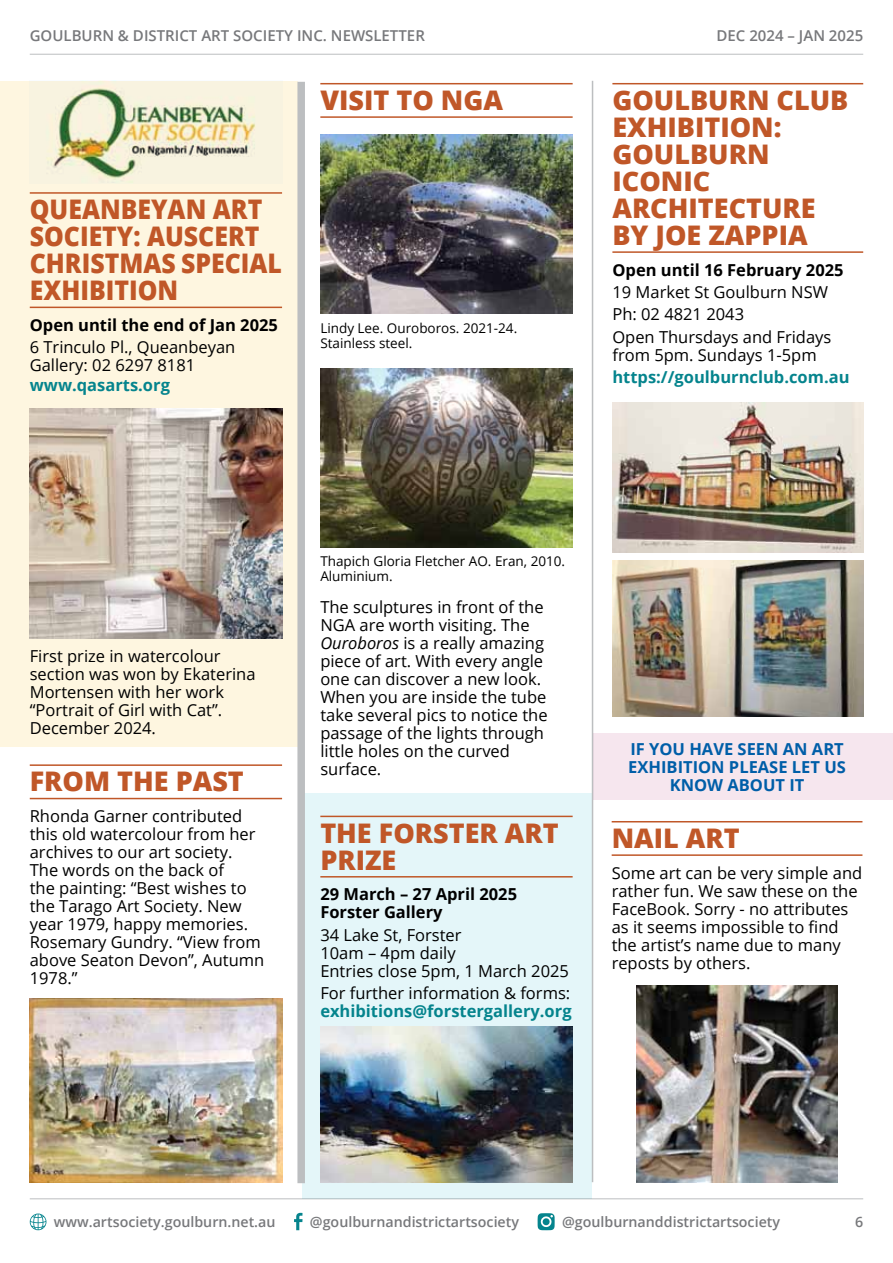
<style>
.page{position:relative;width:893px;height:1263px;background:#fff}
.page>*{position:absolute;margin:0;border:0;box-sizing:border-box;transform-origin:0 0}
.t1{font:800 27px/27px "Open Sans";color:#c05728}
.t2{font:800 27px/27px "Open Sans";color:#c05728;scale:.92 1}
.t3{font:16.5px/18px "Open Sans";color:#000}
.t4{font:700 16.5px/18px "Open Sans";color:#000}
.t5{font:700 16.5px "Open Sans";color:#05848d}
.t6{font:700 16.5px "Open Sans";color:#0068b4}
.t7{font:600 15px "Open Sans";color:#77787b}
.t8{font:600 14.25px "Open Sans";color:#77787b}
.t9{font:13.5px/15px "Open Sans";color:#000}
.s1{font-style:italic}
</style>
<div class="page">
<hr style="left:30px;top:54px;width:833px;height:1px;background:#bcbec0">
<hr style="left:30px;top:1198px;width:833px;height:1px;background:#bcbec0">
<svg style="left:30px;top:1213px;width:16px;height:17px"></svg>
<svg style="left:294px;top:1213px;width:8px;height:17px"></svg>
<svg style="left:538px;top:1213px;width:17px;height:17px"></svg>
<div style="left:302px;top:793px;width:290px;height:405px;background:#e4f6f9"></div>
<svg style="left:0;top:81px;width:297px;height:665px;background:#f8f1da"></svg>
<hr style="left:592px;top:81px;width:1px;height:1101px;background:#bcbec0">
<div style="left:297px;top:82px;width:8px;height:1101px;background:#bcbec0"></div>
<hr style="left:612px;top:83px;width:251px;height:1px;background:#c05728">
<hr style="left:612px;top:251px;width:251px;height:2px;background:#c05728">
<img style="left:637px;top:985px;width:200px;height:197px">
<hr style="left:612px;top:821px;width:250px;height:1px;background:#c05728">
<hr style="left:612px;top:854px;width:250px;height:2px;background:#c05728">
<hr style="left:320px;top:83px;width:253px;height:1px;background:#c05728">
<hr style="left:320px;top:116px;width:253px;height:2px;background:#c05728">
<img style="left:320px;top:134px;width:253px;height:180px">
<img style="left:320px;top:368px;width:253px;height:180px">
<img style="left:30px;top:408px;width:252px;height:230px">
<hr style="left:30px;top:192px;width:252px;height:2px;background:#c05728">
<hr style="left:30px;top:307px;width:252px;height:1px;background:#c05728">
<img style="left:30px;top:999px;width:252px;height:183px">
<img style="left:320px;top:1026px;width:253px;height:156px">
<hr style="left:30px;top:764px;width:252px;height:2px;background:#c05728">
<hr style="left:30px;top:798px;width:252px;height:1px;background:#c05728">
<img style="left:612px;top:403px;width:251px;height:150px">
<img style="left:612px;top:560px;width:251px;height:156px">
<hr style="left:320px;top:816px;width:253px;height:1px;background:#c05728">
<hr style="left:320px;top:876px;width:253px;height:1px;background:#c05728">
<div style="left:593px;top:733px;width:300px;height:66px;background:#f6e6ee"></div>
<p class="t7" style="left:30px;top:26px;width:397px">Goulburn &amp; District Art Society I nc. N ewsletter</p>
<p class="t7" style="left:717px;top:26px;width:148px">d ec 2024 – Jan 2025</p>
<h1 class="t2" style="left:30px;top:194px;width:78px">QUEANB</h1>
<h1 class="t2" style="left:137px;top:194px;width:36px">EYAN</h1>
<h1 class="t2" style="left:213px;top:194px;width:55px">ART</h1>
<h1 class="t2" style="left:30px;top:221px;width:19px">SOC</h1>
<h1 class="t2" style="left:30px;top:221px;width:251px;text-indent:50px">IETY: AUSC ERT<br>CHRISTMAS</h1>
<h1 class="t2" style="left:181px;top:248px;width:93px">SPECIAL</h1>
<h1 class="t2" style="left:30px;top:275px;width:139px">EXHIBITION</h1>
<p class="t4" style="left:30px;top:316px;width:250px">Open until the end of Jan 2025</p>
<p class="t3" style="left:30px;top:338px;width:207px">6 Trinculo Pl., Queanbeyan<br>Gallery: 02 6297 8181</p>
<p class="t5" style="left:30px;top:373px;width:142px">www.qasarts.org</p>
<h1 class="t1" style="left:320px;top:85px;width:184px">VISIT TO NGA</h1>
<p class="t9" style="left:320px;top:320px;width:198px">Lindy Lee. Ouroboros. 2021-24.<br>Stainless steel.</p>
<h1 class="t1" style="left:612px;top:85px;width:21px">GOULBURN</h1>
<h1 class="t1" style="left:612px;top:85px;width:200px;text-indent:164px">CLUB<br>EXHIBITION:<br>GOULBURN<br>ICON</h1>
<h1 class="t1" style="left:683px;top:166px;width:26px">IC</h1>
<h1 class="t1" style="left:612px;top:193px;width:20px">ARCH</h1>
<h1 class="t1" style="left:612px;top:193px;width:205px;text-indent:76px">ITECTURE<br>BY JOE ZAPP</h1>
<h1 class="t1" style="left:779px;top:220px;width:30px">IA</h1>
<p class="t4" style="left:612px;top:260px;width:233px">Open until 16 February 2025</p>
<p class="t3" style="left:612px;top:280px;width:221px;line-height:22.2px">19 Market St Goulburn NSW<br>Ph: 02 4821 2043<br>Open Thursdays and Fridays</p>
<p class="t3" style="left:612px;top:345px;width:206px">from 5pm. Sundays 1-5pm</p>
<p class="t5" style="left:612px;top:365px;width:239px">https://goulburnclub.com.au</p>
<p class="t3" style="left:30px;top:647px;width:227px">First prize in watercolour section was won by Ekaterina<br>Mortensen with her work “Portrait of Girl with Cat”.<br>December 2024.</p>
<h1 class="t1" style="left:30px;top:767px;width:37px">FROM</h1>
<h1 class="t1" style="left:117px;top:767px;width:76px">THE PAS</h1>
<h1 class="t1" style="left:228px;top:767px;width:17px">T</h1>
<p class="t3" style="left:30px;top:807px;width:236px">Rhonda Garner contributed this old watercolour from her archives to our art society.<br>The words on the back of<br>the painting: “Best wishes to the Tarago Art Society. New year 1979, happy memories.<br>Rosemary Gundry. “View from above Seaton Devon”, Autumn<br>1978.”</p>
<p class="t9" style="left:320px;top:554px;width:246px">Thapich Gloria Fletcher AO. Eran, 2010.<br>Aluminium.</p>
<p class="t3" style="left:320px;top:598px;width:229px">The sculptures in front of the<br>NGA are worth visiting. The<br><span class="s1">Ouroboros</span> is a really amazing piece of art. With every angle one can discover a new look.<br>When you are inside the tube take several pics to notice the passage of the lights through little holes on the curved surface.</p>
<h1 class="t1" style="left:320px;top:818px;width:238px">THE FORSTER ART<br>PRIZE</h1>
<p class="t4" style="left:320px;top:885px;width:198px">29 March – 27 April 2025<br>Forster Gallery</p>
<p class="t3" style="left:320px;top:925px;width:250px">34 Lake St, Forster<br>10am – 4pm daily<br>Entries close 5pm, 1 March 2025</p>
<p class="t3" style="left:320px;top:983px;width:251px">For further information &amp; forms:</p>
<p class="t5" style="left:320px;top:999px;width:253px">exhibitions@forstergallery.org</p>
<p class="t6" style="left:630px;top:737px;width:83px">If you have</p>
<p class="t6" style="left:738px;top:737px;width:11px">seen</p>
<p class="t6" style="left:783px;top:737px;width:60px">an art</p>
<p class="t6" style="left:628px;top:755px;width:60px">exhi bition</p>
<p class="t6" style="left:729px;top:755px;width:30px">please</p>
<p class="t6" style="left:792px;top:755px;width:54px">let us</p>
<p class="t6" style="left:670px;top:773px;width:26px">know</p>
<p class="t6" style="left:727px;top:773px;width:70px">about it</p>
<h1 class="t1" style="left:612px;top:823px;width:128px">NAIL ART</h1>
<p class="t3" style="left:612px;top:863px;width:252px">Some art can be very simple and rather fun. We saw these on the<br>FaceBook. Sorry - no attributes as it seems impossible to find the artist’s name due to many reposts by others.</p>
<p class="t8" style="left:54px;top:1212px;width:223px">www.artsociety.goulburn.net.au</p>
<p class="t8" style="left:310px;top:1212px;width:211px">@goulburnandistrictartsociety</p>
<p class="t8" style="left:562px;top:1212px;width:220px">@goulburnanddistrictartsociety</p>
<p class="t8" style="left:855px;top:1212px;width:10px">6</p>
</div>
